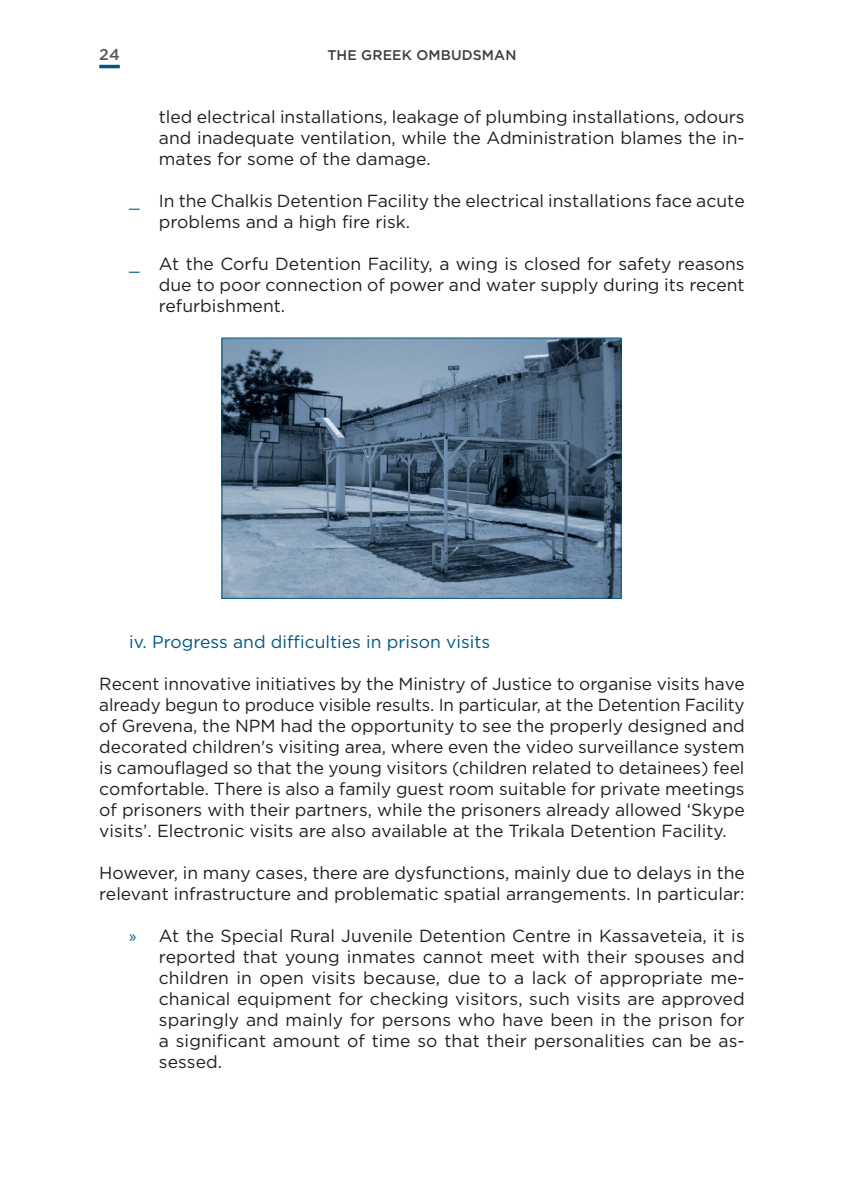
<style>
.page{position:relative;width:844px;height:1191px;background:#fff}
.page>*{position:absolute;margin:0;border:0;box-sizing:border-box;transform-origin:0 0}
.t1{font:17.5px/21px "Gotham Greek";color:#231f20;text-align:justify}
.t2{font:17.5px "Gotham Greek";color:#005883}
.t3{font:500 15.75px "Gotham Greek";color:#57585a}
.t4{font:500 14px "Gotham Greek";letter-spacing:.01em;color:#3e3e3f}
.s1{color:#005882}
.s2{font-family:"Myriad Pro";color:#005882}
</style>
<div class="page">
<hr style="left:99px;top:65px;width:21px;height:3px;background:#005882">
<img style="left:223px;top:339px;width:396px;height:258px">
<div style="left:221px;top:337px;width:400px;height:262px;border:1px solid #005883"></div>
<p class="t3" style="left:99px;top:45px;width:22px">24</p>
<p class="t4" style="left:327px;top:46px;width:190px">THE GREEK OMBUDSMAN</p>
<p class="t1" style="left:159px;top:105px;width:587px">tled electrical installations, leakage of plumbing installations, odours and inadequate ventilation, while the Administration blames the in&shy;mates for some of the damage.</p>
<p class="t1" style="left:159px;top:189px;width:587px;text-indent:-30px"><span class="s1">_</span> In the Chalkis Detention Facility the electrical installations face acute problems and a high fire risk.</p>
<p class="t1" style="left:159px;top:252px;width:587px;text-indent:-30px"><span class="s1">_</span> At the Corfu Detention Facility, a wing is closed for safety reasons due to poor connection of power and water supply during its recent refurbishment.</p>
<p class="t2" style="left:129px;top:631px;width:362px">iv. Progress and difficulties in prison visits</p>
<p class="t1" style="left:99px;top:672px;width:646px">Recent innovative initiatives by the Ministry of Justice to organise visits have already begun to produce visible results. In particular, at the Detention Facility of Grevena, the NPM had the opportunity to see the properly designed and decorated children's visiting area, where even the video surveillance system is camouflaged so that the young visitors (children related to detainees) feel comfortable. There is also a family guest room suitable for private meetings of prisoners with their partners, while the prisoners already allowed ‘Skype visits’. Electronic visits are also available at the Trikala Detention Facility.</p>
<p class="t1" style="left:99px;top:861px;width:647px">However, in many cases, there are dysfunctions, mainly due to delays in the relevant infrastructure and problematic spatial arrangements. In particular:</p>
<p class="t1" style="left:159px;top:924px;width:587px;text-indent:-30px"><span class="s2">»</span> At the Special Rural Juvenile Detention Centre in Kassaveteia, it is reported that young inmates cannot meet with their spouses and children in open visits because, due to a lack of appropriate me&shy;chanical equipment for checking visitors, such visits are approved sparingly and mainly for persons who have been in the prison for a significant amount of time so that their personalities can be as&shy;sessed.</p>
</div>
